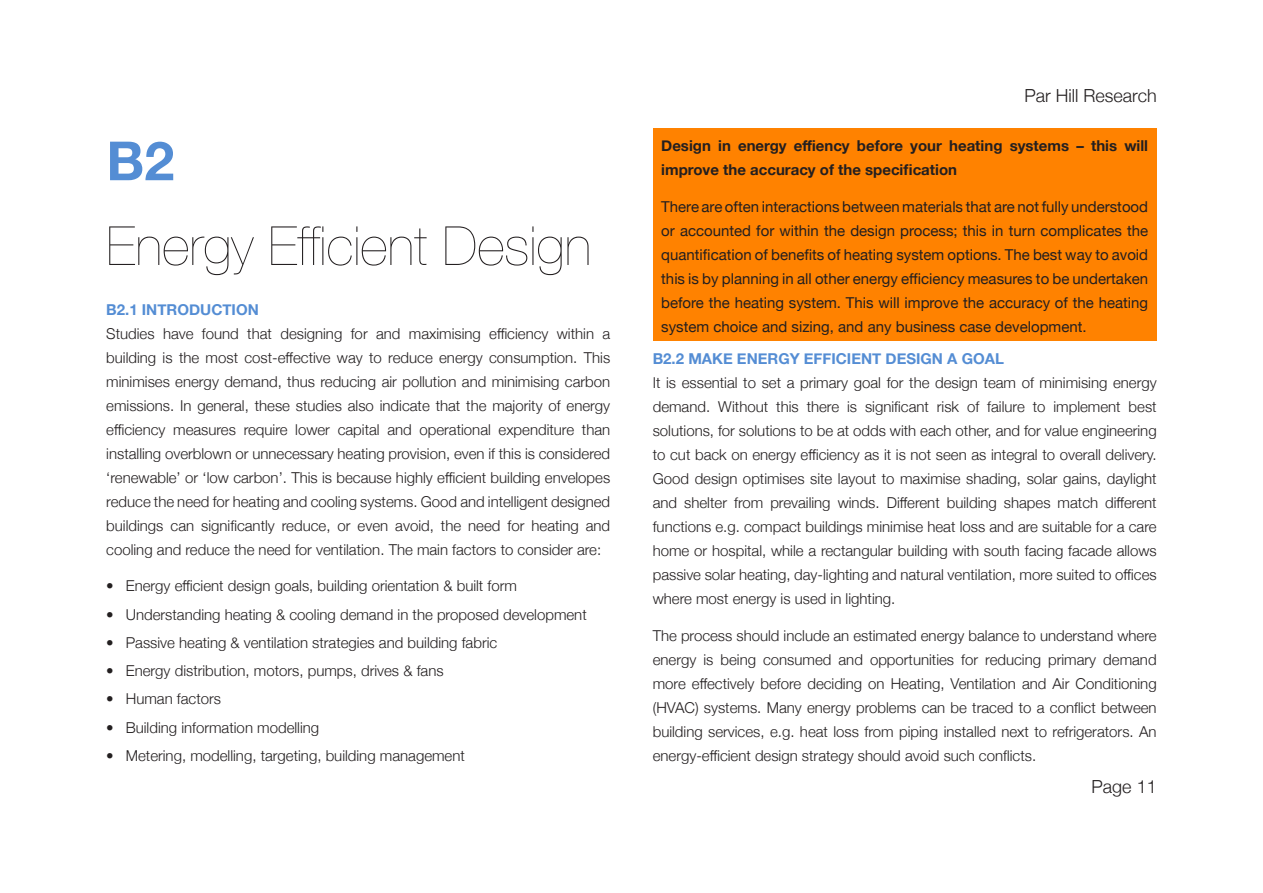
<style>
.page{position:relative;width:1263px;height:893px;background:#fff}
.page>*{position:absolute;margin:0;border:0;box-sizing:border-box;transform-origin:0 0}
.Factsheet_Title{font:200 54px "Helvetica Neue";color:#231f20}
.Factsheet_Title_Numb{font:700 54px "Helvetica Neue";color:#548dd4}
.t1{font:300 18px "Helvetica Neue";color:#231f20}
.PHR_Body{font:300 15px/24px "Helvetica Neue";color:#231f20;text-align:justify}
.PHR_Key_information{font:15px/24px "Helvetica Neue";color:#231f20;text-align:justify}
.PHR_Key_information-2{font:700 15px/24px "Helvetica Neue";color:#231f20}
.PHR_Para_head{font:700 15px "Helvetica Neue";color:#548dd4}
</style>
<div class="page">
<div style="left:653px;top:128px;width:504px;height:213px;background:#ff8200"></div>
<p class="Factsheet_Title_Numb" style="left:106px;top:119px;width:70px">B2</p>
<p class="Factsheet_Title" style="left:106px;top:204px;width:487px">Energy Efficient Design</p>
<p class="PHR_Para_head" style="left:106px;top:297px;width:154px">B2.1 INTRODUCTION</p>
<p class="PHR_Body" style="left:106px;top:320px;width:505px">Studies have found that designing for and maximising efficiency within a building is the most cost-effective way to reduce energy consumption. This minimises energy demand, thus reducing air pollution and minimising carbon emissions. In general, these studies also indicate that the majority of energy efficiency measures require lower capital and operational expenditure than installing overblown or unnecessary heating provision, even if this is considered ‘renewable’ or ‘low carbon’. This is because highly efficient building envelopes reduce the need for heating and cooling systems. Good and intelligent designed buildings can significantly reduce, or even avoid, the need for heating and cooling and reduce the need for ventilation. The main factors to consider are:</p>
<p class="PHR_Body" style="left:106px;top:573px;width:412px">• Energy efficient design goals, building orientation &amp; built form</p>
<p class="PHR_Body" style="left:106px;top:601px;width:482px">• Understanding heating &amp; cooling demand in the proposed development</p>
<p class="PHR_Body" style="left:106px;top:630px;width:392px">• Passive heating &amp; ventilation strategies and building fabric</p>
<p class="PHR_Body" style="left:106px;top:658px;width:339px">• Energy distribution, motors, pumps, drives &amp; fans</p>
<p class="PHR_Body" style="left:106px;top:686px;width:116px">• Human factors</p>
<p class="PHR_Body" style="left:106px;top:714px;width:214px">• Building information modelling</p>
<p class="PHR_Body" style="left:106px;top:743px;width:360px">• Metering, modelling, targeting, building management</p>
<p class="t1" style="left:1024px;top:82px;width:134px">Par Hill Research</p>
<p class="PHR_Key_information-2" style="left:661px;top:134px;width:488px">Design in energy effiency before your heating systems – this will improve the accuracy of the specification</p>
<p class="PHR_Key_information" style="left:661px;top:196px;width:488px">There are often interactions between materials that are not fully understood or accounted for within the design process; this in turn complicates the quantification of benefits of heating system options. The best way to avoid this is by planning in all other energy efficiency measures to be undertaken before the heating system. This will improve the accuracy of the heating system choice and sizing, and any business case development.</p>
<p class="PHR_Para_head" style="left:653px;top:347px;width:353px">B2.2 MAKE ENERGY EFFICIENT DESIGN A GOAL</p>
<p class="PHR_Body" style="left:653px;top:370px;width:505px">It is essential to set a primary goal for the design team of minimising energy demand. Without this there is significant risk of failure to implement best solutions, for solutions to be at odds with each other, and for value engineering to cut back on energy efficiency as it is not seen as integral to overall delivery.<br>Good design optimises site layout to maximise shading, solar gains, daylight and shelter from prevailing winds. Different building shapes match different functions e.g. compact buildings minimise heat loss and are suitable for a care home or hospital, while a rectangular building with south facing facade allows passive solar heating, day-lighting and natural ventilation, more suited to offices where most energy is used in lighting.</p>
<p class="PHR_Body" style="left:653px;top:622px;width:505px">The process should include an estimated energy balance to understand where energy is being consumed and opportunities for reducing primary demand more effectively before deciding on Heating, Ventilation and Air Conditioning (HVAC) systems. Many energy problems can be traced to a conflict between building services, e.g. heat loss from piping installed next to refrigerators. An energy-efficient design strategy should avoid such conflicts.</p>
<p class="t1" style="left:1091px;top:772px;width:67px">Page 11</p>
</div>
